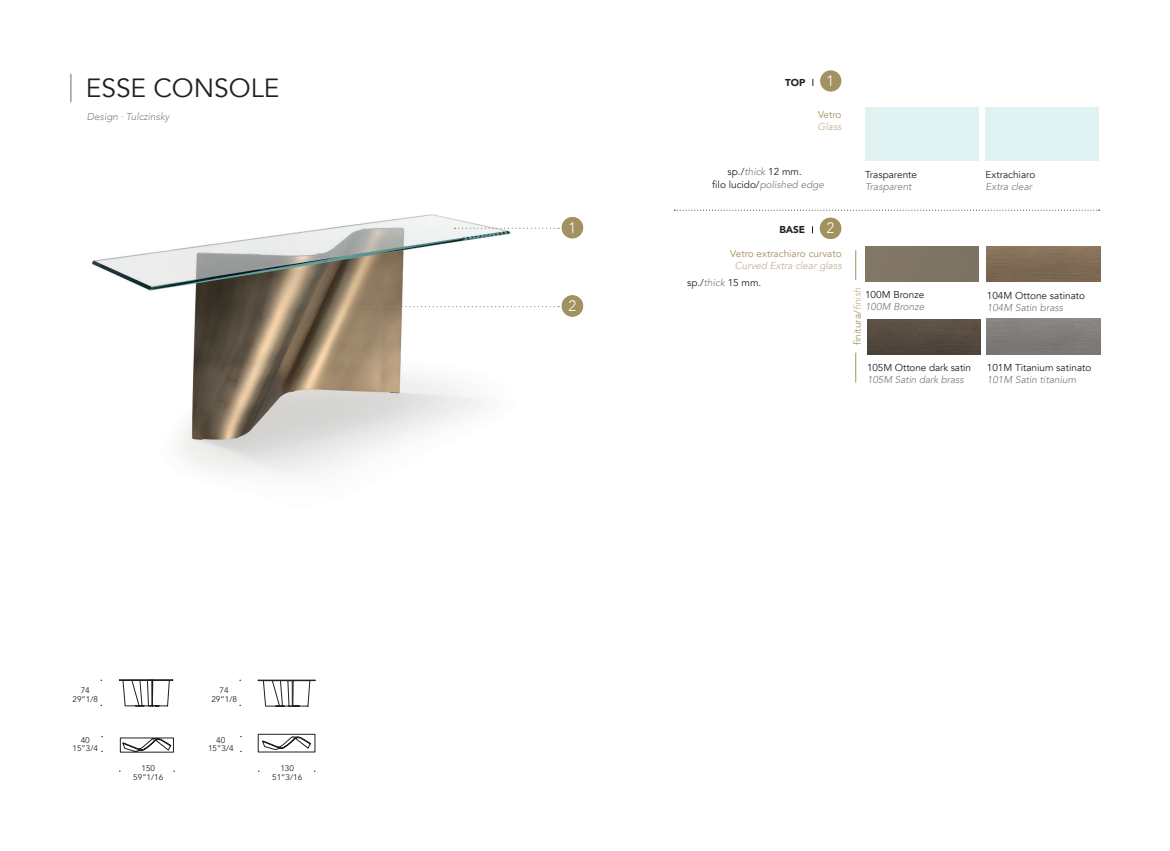
<style>
.page{position:relative;width:1170px;height:851px;background:#fff}
.page>*{position:absolute;margin:0;border:0;box-sizing:border-box;transform-origin:0 0}
.t1{font:26.25px "Avenir";color:#231f20}
.t2{font:300 15px "Avenir";color:#fff}
.elenco{font:10px/12px "Avenir";color:#231f20}
.elenco-2{font:10px/12px "Avenir";color:#a29161}
.elenco-3{font:italic 10px "Avenir";color:#808285}
.t3{font:italic 300 10px "Avenir";color:#808285}
.t4{font:900 10px "Avenir";color:#231f20}
.t5{font:8.25px "Avenir";color:#231f20}
.s1{font-style:italic;color:#c2b594}
.s2{font-style:italic;color:#808285}
.s3{font-style:normal;color:#231f20}
</style>
<div class="page">
<img style="left:92px;top:214px;width:459px;height:261px">
<svg style="left:71px;top:74px;width:1px;height:28px"></svg>
<div style="left:820px;top:70px;width:21px;height:22px;background:#a29161;border-radius:50%"></div>
<div style="left:865px;top:107px;width:113px;height:54px;background:#e1f2f3"></div>
<div style="left:985px;top:107px;width:113px;height:54px;background:#e1f2f3"></div>
<svg style="left:674px;top:210px;width:425px;height:1px"></svg>
<div style="left:820px;top:218px;width:21px;height:21px;background:#aa9a6f;border-radius:50%"></div>
<div style="left:819px;top:218px;width:22px;height:21px;background:#a29161;border-radius:50%"></div>
<img style="left:986px;top:246px;width:114px;height:35px">
<img style="left:867px;top:319px;width:113px;height:35px">
<hr style="left:855px;top:352px;width:1px;height:30px;background:#a29161">
<hr style="left:855px;top:250px;width:1px;height:30px;background:#a29161">
<div style="left:865px;top:246px;width:113px;height:35px;background:#807464"></div>
<div style="left:561px;top:295px;width:22px;height:21px;background:#a29161;border-radius:50%"></div>
<div style="left:561px;top:217px;width:22px;height:21px;background:#a29161;border-radius:50%"></div>
<svg style="left:454px;top:228px;width:105px;height:1px"></svg>
<svg style="left:358px;top:306px;width:201px;height:1px"></svg>
<svg style="left:258px;top:733px;width:57px;height:19px"></svg>
<svg style="left:120px;top:737px;width:54px;height:15px"></svg>
<svg style="left:119px;top:679px;width:54px;height:27px"></svg>
<svg style="left:258px;top:679px;width:57px;height:27px"></svg>
<p class="t1" style="left:86px;top:72px;width:195px">ESSE CONSOLE</p>
<p class="t3" style="left:87px;top:110px;width:84px">Design ∙ Tulczinsky</p>
<p class="t5" style="left:81px;top:684px;width:11px">74</p>
<p class="t5" style="left:72px;top:693px;width:27px">29”1/8</p>
<p class="t5" style="left:81px;top:734px;width:11px">40</p>
<p class="t5" style="left:72px;top:743px;width:27px">15”3/4</p>
<p class="t5" style="left:141px;top:763px;width:15px">150</p>
<p class="t5" style="left:133px;top:772px;width:32px">59”1/16</p>
<p class="t5" style="left:219px;top:684px;width:11px">74</p>
<p class="t5" style="left:211px;top:693px;width:27px">29”1/8</p>
<p class="t5" style="left:216px;top:734px;width:11px">40</p>
<p class="t5" style="left:208px;top:743px;width:27px">15”3/4</p>
<p class="t5" style="left:280px;top:763px;width:15px">130</p>
<p class="t5" style="left:272px;top:772px;width:32px">51”3/16</p>
<p class="t2" style="left:568px;top:219px;width:9px">1</p>
<p class="t4" style="left:785px;top:74px;width:22px">TOP</p>
<p class="t2" style="left:826px;top:72px;width:9px">1</p>
<p class="elenco-2" style="left:817px;top:108px;width:25px">Vetro<br><span class="s1">Glass</span></p>
<p class="elenco" style="left:727px;top:165px;width:76px">sp./<span class="s2">thick</span> 12 mm.</p>
<p class="elenco" style="left:865px;top:168px;width:54px">Trasparente</p>
<p class="elenco-3" style="left:712px;top:179px;width:113px"><span class="s3">filo lucido/</span>polished edge</p>
<p class="elenco-3" style="left:865px;top:180px;width:48px">Trasparent</p>
<p class="t4" style="left:779px;top:221px;width:27px">BASE</p>
<p class="t2" style="left:826px;top:219px;width:9px">2</p>
<p class="elenco-2" style="left:730px;top:248px;width:113px;text-align:center">Vetro extrachiaro curvato<br><span class="s1">Curved Extra clear glass</span></p>
<p class="elenco" style="left:687px;top:276px;width:76px">sp./<span class="s2">thick</span> 15 mm.</p>
<p class="elenco-2" style="left:851px;top:345px;width:59px;rotate:-90deg">finitura/<span class="s1">finish</span></p>
<p class="elenco" style="left:865px;top:289px;width:61px">100M Bronze</p>
<p class="t2" style="left:568px;top:297px;width:9px">2</p>
<p class="elenco-3" style="left:865px;top:300px;width:61px">100M Bronze</p>
<p class="elenco" style="left:867px;top:362px;width:106px">105M Ottone dark satin</p>
<p class="elenco-3" style="left:867px;top:374px;width:98px">105M Satin dark brass</p>
<p class="elenco" style="left:985px;top:168px;width:51px">Extrachiaro<br><span class="s2">Extra clear</span></p>
<p class="elenco" style="left:986px;top:289px;width:100px">104M Ottone satinato<br><span class="s2">104M Satin brass</span></p>
<p class="elenco" style="left:986px;top:362px;width:106px">101M Titanium satinato<br><span class="s2">101M Satin titanium</span></p>
</div>
